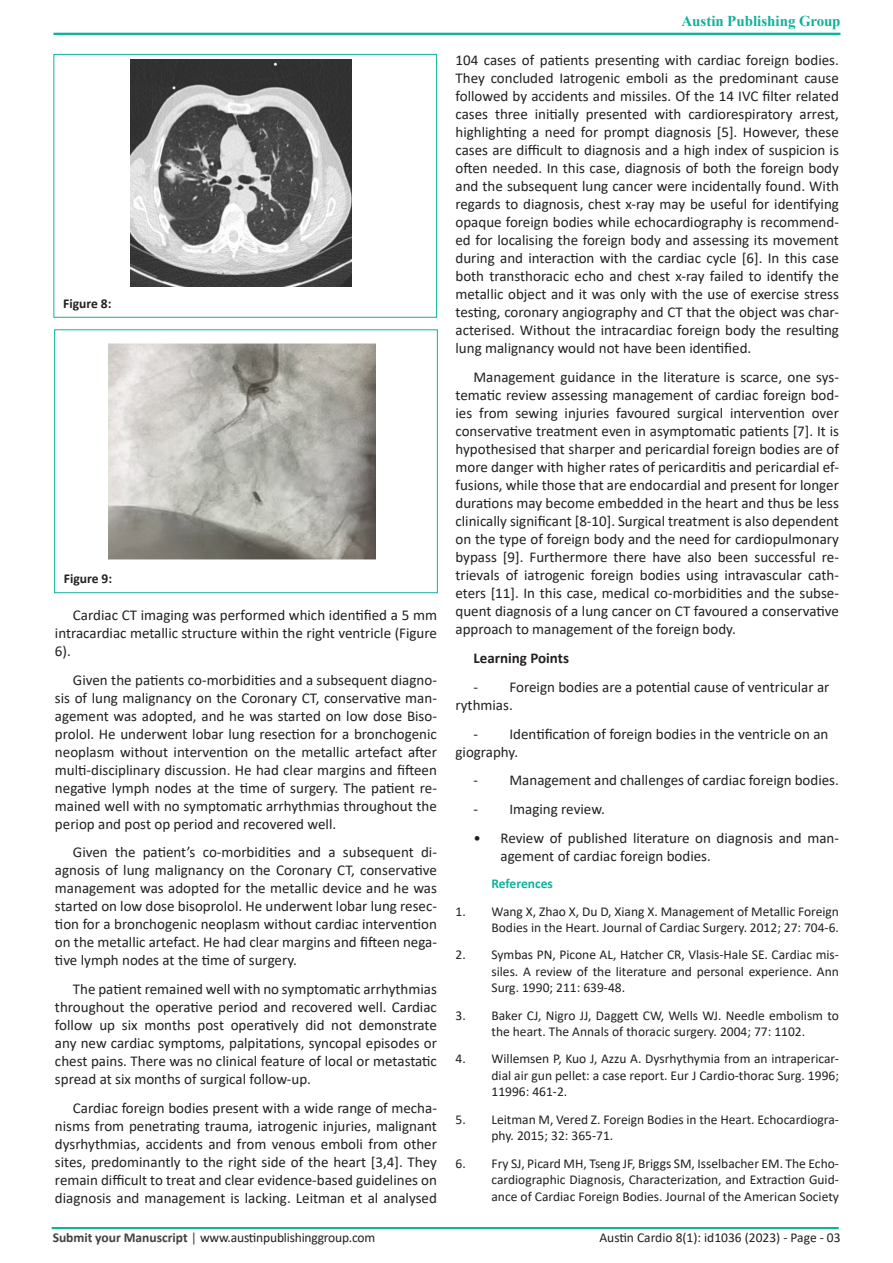
<style>
.page{position:relative;width:893px;height:1263px;background:#fff}
.page>*{position:absolute;margin:0;border:0;box-sizing:border-box;transform-origin:0 0}
.t1{font:15px/18px "Calibri";color:#231f20;text-align:justify}
.t2{font:700 15px "Times New Roman";color:#0eb29a}
.t3{font:700 15px "Calibri";color:#231f20}
.t4{font:13.5px/16.5px "Calibri";color:#231f20;text-align:justify}
.t5{font:700 13.5px "Calibri";color:#231f20}
.t6{font:700 13.5px "Calibri";color:#0eb39b}
.s1{color:#0eb39b}
.s2{font-weight:700;color:#414042}
.s3{color:#414042}
</style>
<div class="page">
<div style="left:53px;top:33px;width:787px;height:2px;border:2px solid #0eb39b"></div>
<div style="left:52px;top:1227px;width:787px;height:2px;border:2px solid #0eb39b"></div>
<div style="left:53px;top:54px;width:384px;height:264px;border:1px solid #0eb39b"></div>
<img style="left:131px;top:59px;width:220px;height:227px">
<div style="left:54px;top:329px;width:384px;height:264px;border:1px solid #0eb39b"></div>
<img style="left:109px;top:343px;width:266px;height:216px">
<p class="t5" style="left:63px;top:293px;width:50px">Figure 8:</p>
<p class="t5" style="left:64px;top:569px;width:50px">Figure 9:</p>
<p class="t1" style="left:55px;top:605px;width:383px;text-indent:18px">Cardiac CT imaging was performed which identified a 5 mm intracardiac metallic structure within the right ventricle (Figure 6).</p>
<p class="t1" style="left:55px;top:670px;width:383px;text-indent:18px">Given the patients co-morbidities and a subsequent diagno&shy;sis of lung malignancy on the Coronary CT, conservative man&shy;agement was adopted, and he was started on low dose Biso&shy;prolol. He underwent lobar lung resection for a bronchogenic neoplasm without intervention on the metallic artefact after multi-disciplinary discussion. He had clear margins and fifteen negative lymph nodes at the time of surgery. The patient re&shy;mained well with no symptomatic arrhythmias throughout the periop and post op period and recovered well.</p>
<p class="t1" style="left:55px;top:843px;width:383px;text-indent:18px">Given the patient’s co-morbidities and a subsequent di&shy;agnosis of lung malignancy on the Coronary CT, conservative management was adopted for the metallic device and he was started on low dose bisoprolol. He underwent lobar lung resec&shy;tion for a bronchogenic neoplasm without cardiac intervention on the metallic artefact. He had clear margins and fifteen nega&shy;tive lymph nodes at the time of surgery.</p>
<p class="t1" style="left:55px;top:980px;width:383px;text-indent:18px">The patient remained well with no symptomatic arrhythmias throughout the operative period and recovered well. Cardiac follow up six months post operatively did not demonstrate any new cardiac symptoms, palpitations, syncopal episodes or chest pains. There was no clinical feature of local or metastatic spread at six months of surgical follow-up.</p>
<p class="t1" style="left:55px;top:1098px;width:383px;text-indent:18px">Cardiac foreign bodies present with a wide range of mecha&shy;nisms from penetrating trauma, iatrogenic injuries, malignant dysrhythmias, accidents and from venous emboli from other sites, predominantly to the right side of the heart [3,4]. They remain difficult to treat and clear evidence-based guidelines on diagnosis and management is lacking. Leitman et al analysed</p>
<p class="t2" style="left:681px;top:10px;width:161px"><span class="s1">A</span>ustin Publishing Group</p>
<p class="t1" style="left:455px;top:51px;width:385px">104 cases of patients presenting with cardiac foreign bodies.<br>They concluded Iatrogenic emboli as the predominant cause followed by accidents and missiles. Of the 14 IVC filter related cases three initially presented with cardiorespiratory arrest, highlighting a need for prompt diagnosis [5]. However, these cases are difficult to diagnosis and a high index of suspicion is often needed. In this case, diagnosis of both the foreign body and the subsequent lung cancer were incidentally found. With regards to diagnosis, chest x-ray may be useful for identifying opaque foreign bodies while echocardiography is recommend&shy;ed for localising the foreign body and assessing its movement during and interaction with the cardiac cycle [6]. In this case both transthoracic echo and chest x-ray failed to identify the metallic object and it was only with the use of exercise stress testing, coronary angiography and CT that the object was char&shy;acterised. Without the intracardiac foreign body the resulting lung malignancy would not have been identified.</p>
<p class="t1" style="left:455px;top:368px;width:385px;text-indent:18px">Management guidance in the literature is scarce, one sys&shy;tematic review assessing management of cardiac foreign bod&shy;ies from sewing injuries favoured surgical intervention over conservative treatment even in asymptomatic patients [7]. It is hypothesised that sharper and pericardial foreign bodies are of more danger with higher rates of pericarditis and pericardial ef&shy;fusions, while those that are endocardial and present for longer durations may become embedded in the heart and thus be less clinically significant [8-10]. Surgical treatment is also dependent on the type of foreign body and the need for cardiopulmonary bypass [9]. Furthermore there have also been successful re&shy;trievals of iatrogenic foreign bodies using intravascular cath&shy;eters [11]. In this case, medical co-morbidities and the subse&shy;quent diagnosis of a lung cancer on CT favoured a conservative approach to management of the foreign body.</p>
<p class="t3" style="left:473px;top:647px;width:97px">Learning Points</p>
<p class="t1" style="left:455px;top:677px;width:375px;text-indent:18px">- Foreign bodies are a potential cause of ventricular ar rythmias.</p>
<p class="t1" style="left:455px;top:724px;width:375px;text-indent:18px">- Identification of foreign bodies in the ventricle on an giography.</p>
<p class="t1" style="left:473px;top:771px;width:367px">- Management and challenges of cardiac foreign bodies.</p>
<p class="t1" style="left:473px;top:800px;width:133px">- Imaging review.</p>
<p class="t1" style="left:500px;top:828px;width:340px;text-indent:-27px">• Review of published literature on diagnosis and man&shy;agement of cardiac foreign bodies.</p>
<p class="t6" style="left:491px;top:874px;width:63px">References</p>
<p class="t4" style="left:455px;top:902px;width:385px;text-align:right">1. Wang X, Zhao X, Du D, Xiang X. Management of Metallic Foreign<br>Bodies in the Heart. Journal of Cardiac Surgery. 2012; 27: 704-6.</p>
<p class="t4" style="left:491px;top:946px;width:349px;text-indent:-36px">2. Symbas PN, Picone AL, Hatcher CR, Vlasis-Hale SE. Cardiac mis&shy;siles. A review of the literature and personal experience. Ann Surg. 1990; 211: 639-48.</p>
<p class="t4" style="left:455px;top:1006px;width:385px;text-align:center">3. Baker CJ, Nigro JJ, Daggett CW, Wells WJ. Needle embolism to the heart. The Annals of thoracic surgery. 2004; 77: 1102.</p>
<p class="t4" style="left:491px;top:1050px;width:349px;text-indent:-36px">4. Willemsen P, Kuo J, Azzu A. Dysrhythymia from an intrapericar&shy;dial air gun pellet: a case report. Eur J Cardio-thorac Surg. 1996; 11996: 461-2.</p>
<p class="t4" style="left:491px;top:1111px;width:349px;text-indent:-36px">5. Leitman M, Vered Z. Foreign Bodies in the Heart. Echocardiogra&shy;phy. 2015; 32: 365-71.</p>
<p class="t4" style="left:491px;top:1154px;width:349px;text-indent:-36px">6. Fry SJ, Picard MH, Tseng JF, Briggs SM, Isselbacher EM. The Echo&shy;cardiographic Diagnosis, Characterization, and Extraction Guid&shy;ance of Cardiac Foreign Bodies. Journal of the American Society</p>
<p class="t4" style="left:53px;top:1228px;width:324px"><span class="s2">Submit your Manuscript</span> <span class="s3">|</span> www.austinpublishinggroup.com</p>
<p class="t4" style="left:599px;top:1229px;width:243px">Austin Cardio 8(1): id1036 (2023) - Page - 03</p>
</div>
